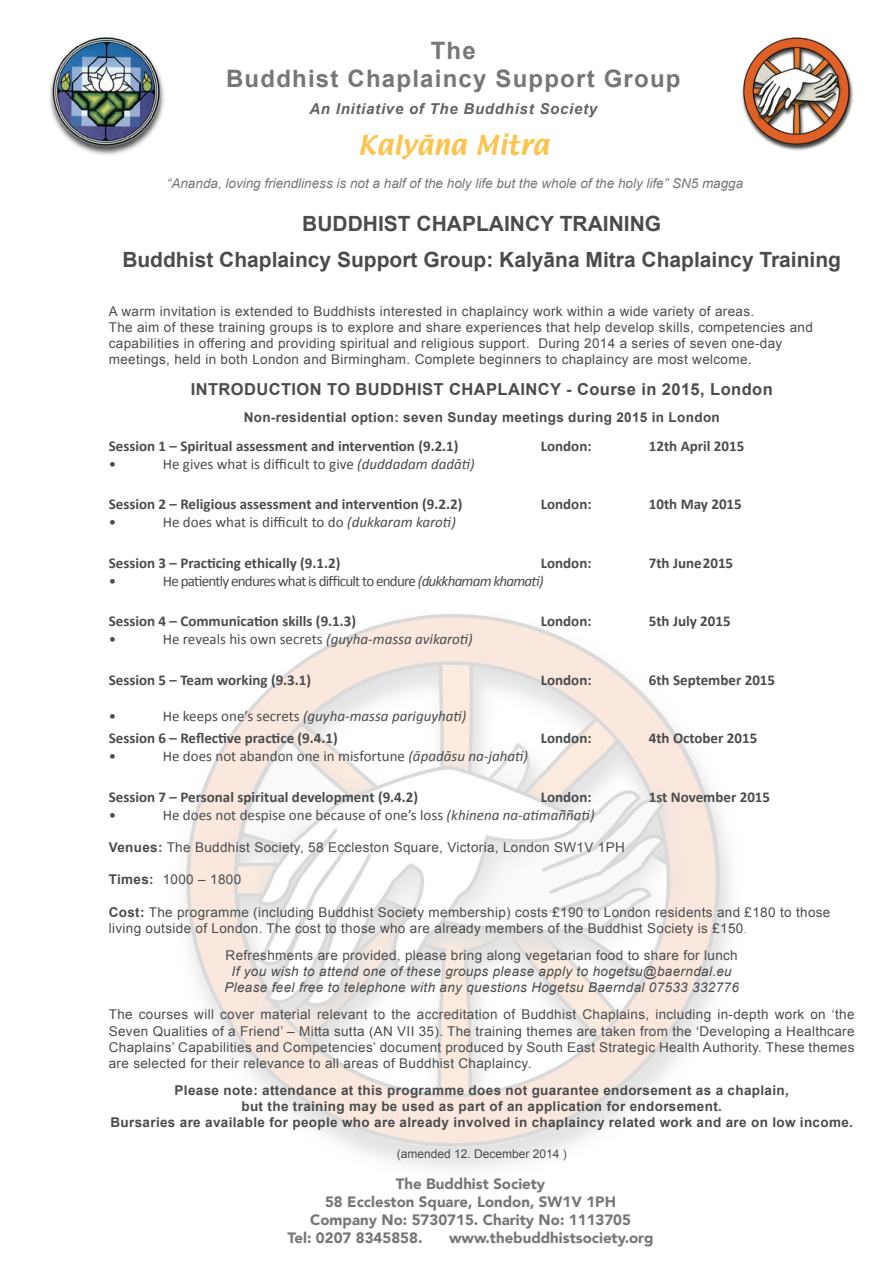
<style>
.page{position:relative;width:893px;height:1263px;background:#fff}
.page>*{position:absolute;margin:0;border:0;box-sizing:border-box;transform-origin:0 0}
.t1{font:700 24px/28.8px "Arial";letter-spacing:.05em;color:#757776;text-align:center}
.t2{font:24px "Textile";letter-spacing:.025em;color:#fcc44d}
.t3{font:700 21px/36px "Arial";color:#4a4c4b;text-align:center}
.t4{font:700 16.5px "Arial";letter-spacing:.025em;color:#4a4c4b}
.t5{font:700 15px/22.5px "Calibri";color:#4a4c4b}
.t6{font:15px "Calibri";color:#4a4c4b}
.t7{font:900 15px "Avenir";color:#757776}
.t8{font:15px "Calibri";letter-spacing:-.05em;color:#4a4c4b}
.t9{font:italic 700 15px "Arial";letter-spacing:.05em;color:#606362}
.t10{font:13.5px/16.2px "Arial";letter-spacing:.025em;color:#4a4c4b}
.t11{font:700 13.5px/16.2px "Arial";letter-spacing:.025em;color:#4a4c4b;text-align:center}
.t12{font:italic 13.5px/16.2px "Arial";letter-spacing:.025em;color:#4a4c4b;text-align:center}
.t13{font:italic 13.5px "Arial";color:#757776}
.t14{font:12px "Arial";color:#4a4c4b}
.s1{font-style:italic}
.s2{font-weight:400}
.s3{font-weight:400;font-style:italic}
.s4{font-weight:700}
.s5{font-size:9px}
</style>
<div class="page">
<img style="left:741px;top:37px;width:112px;height:114px">
<img style="left:49px;top:37px;width:115px;height:118px">
<img style="left:186px;top:614px;width:545px;height:555px">
<h1 class="t1" style="left:226px;top:37px;width:456px">The<br>Buddhist Chaplaincy Support Group</h1>
<p class="t9" style="left:309px;top:99px;width:289px">An Initiative of The Buddhist Society</p>
<h1 class="t2" style="left:358px;top:129px;width:192px">Kalyāna Mitra</h1>
<p class="t13" style="left:167px;top:174px;width:578px">“Ananda, loving friendliness is not a half of the holy life but the whole of the holy life” SN5 magga</p>
<h2 class="t3" style="left:122px;top:206px;width:720px">BUDDHIST CHAPLAINCY TRAINING<br>Buddhist Chaplaincy Support Group: Kalyāna Mitra Chaplaincy Training</h2>
<p class="t10" style="left:109px;top:303px;width:706px">A warm invitation is extended to Buddhists interested in chaplaincy work within a wide variety of areas.<br>The aim of these training groups is to explore and share experiences that help develop skills, competencies and capabilities in offering and providing spiritual and religious support. During 2014 a series of seven one-day meetings, held in both London and Birmingham. Complete beginners to chaplaincy are most welcome.</p>
<p class="t4" style="left:191px;top:378px;width:584px">INTRODUCTION TO BUDDHIST CHAPLAINCY - Course in 2015, London</p>
<p class="t11" style="left:244px;top:409px;width:478px">Non-residential option: seven Sunday meetings during 2015 in London</p>
<p class="t5" style="left:109px;top:434px;width:351px">Session 1 – Spiritual assessment and intervention (9.2.1)</p>
<p class="t5" style="left:541px;top:434px;width:52px">London:</p>
<p class="t5" style="left:649px;top:434px;width:97px">12th April 2015</p>
<p class="t6" style="left:109px;top:454px;width:9px">•</p>
<p class="t6" style="left:163px;top:454px;width:314px">He gives what is difficult to give <span class="s1">(duddadam dadāti)</span></p>
<p class="t5" style="left:109px;top:492px;width:355px">Session 2 – Religious assessment and intervention (9.2.2)</p>
<p class="t5" style="left:541px;top:492px;width:52px">London:</p>
<p class="t5" style="left:649px;top:492px;width:95px">10th May 2015</p>
<p class="t6" style="left:109px;top:513px;width:9px">•</p>
<p class="t6" style="left:163px;top:513px;width:295px">He does what is difficult to do <span class="s1">(dukkaram karoti)</span></p>
<p class="t5" style="left:109px;top:551px;width:233px">Session 3 – Practicing ethically (9.1.2)</p>
<p class="t5" style="left:541px;top:551px;width:52px">London:</p>
<p class="t5" style="left:649px;top:551px;width:86px">7th June2015</p>
<p class="t6" style="left:109px;top:571px;width:9px">•</p>
<p class="t8" style="left:163px;top:571px;width:382px">He patiently endures what is difficult to endure <span class="s1">(dukkhamam khamati)</span></p>
<p class="t5" style="left:109px;top:609px;width:249px">Session 4 – Communication skills (9.1.3)</p>
<p class="t5" style="left:541px;top:609px;width:52px">London:</p>
<p class="t5" style="left:649px;top:609px;width:83px">5th July 2015</p>
<p class="t6" style="left:109px;top:630px;width:9px">•</p>
<p class="t6" style="left:163px;top:630px;width:312px">He reveals his own secrets <span class="s1">(guyha-massa avikaroti)</span></p>
<p class="t5" style="left:109px;top:668px;width:204px">Session 5 – Team working (9.3.1)</p>
<p class="t5" style="left:541px;top:668px;width:52px">London:</p>
<p class="t5" style="left:649px;top:668px;width:128px">6th September 2015</p>
<p class="t6" style="left:109px;top:706px;width:9px">•</p>
<p class="t5" style="left:109px;top:704px;width:359px;text-indent:54px"><span class="s2">He keeps one’s secrets</span> <span class="s3">(guyha-massa pariguyhati)<br></span>Session 6 – Reflective practice (9.4.1)</p>
<p class="t5" style="left:541px;top:726px;width:52px">London:</p>
<p class="t5" style="left:649px;top:726px;width:110px">4th October 2015</p>
<p class="t6" style="left:109px;top:747px;width:9px">•</p>
<p class="t6" style="left:163px;top:747px;width:367px">He does not abandon one in misfortune <span class="s1">(āpadāsu na-jahati)</span></p>
<p class="t5" style="left:109px;top:785px;width:311px">Session 7 – Personal spiritual development (9.4.2)</p>
<p class="t5" style="left:541px;top:785px;width:52px">London:</p>
<p class="t5" style="left:649px;top:785px;width:123px">1st November 2015</p>
<p class="t6" style="left:109px;top:805px;width:9px">•</p>
<p class="t6" style="left:163px;top:805px;width:433px">He does not despise one because of one’s loss <span class="s1">(khinena na-atimaññati)</span></p>
<p class="t10" style="left:109px;top:839px;width:518px"><span class="s4">Venues:</span> The Buddhist Society, 58 Eccleston Square, Victoria, London SW1V 1PH</p>
<p class="t10" style="left:109px;top:872px;width:134px"><span class="s4">Times:</span> 1000 – 1800</p>
<p class="t10" style="left:109px;top:904px;width:723px"><span class="s4">Cost:</span> The programme (including Buddhist Society membership) costs £190 to London residents and £180 to those living outside of London. The cost to those who are already members of the Buddhist Society is £150<span class="s5">.</span></p>
<p class="t10" style="left:226px;top:947px;width:514px">Refreshments are provided, please bring along vegetarian food to share for lunch</p>
<p class="t12" style="left:224px;top:963px;width:516px">If you wish to attend one of these groups please apply to hogetsu@baerndal.eu<br>Please feel free to telephone with any questions Hogetsu Baerndal 07533 332776</p>
<p class="t10" style="left:109px;top:1007px;width:747px;text-align:justify">The courses will cover material relevant to the accreditation of Buddhist Chaplains, including in-depth work on ‘the Seven Qualities of a Friend’ – Mitta sutta (AN VII 35). The training themes are taken from the ‘Developing a Healthcare Chaplains’ Capabilities and Competencies’ document produced by South East Strategic Health Authority. These themes are selected for their relevance to all areas of Buddhist Chaplaincy.</p>
<p class="t11" style="left:110px;top:1082px;width:744px">Please note: attendance at this programme does not guarantee endorsement as a chaplain,<br>but the training may be used as part of an application for endorsement.<br>Bursaries are available for people who are already involved in chaplaincy related work and are on low income.</p>
<p class="t14" style="left:397px;top:1146px;width:172px">(amended 12. December 2014 )</p>
<p class="t7" style="left:396px;top:1170px;width:151px">The Buddhist Society</p>
<p class="t7" style="left:325px;top:1188px;width:293px">58 Eccleston Square, London, SW1V 1PH</p>
<p class="t7" style="left:310px;top:1206px;width:322px">Company No: 5730715. Charity No: 1113705</p>
<p class="t7" style="left:288px;top:1224px;width:136px">Tel: 0207 8345858.</p>
<p class="t7" style="left:449px;top:1224px;width:206px">www.thebuddhistsociety.org</p>
</div>
